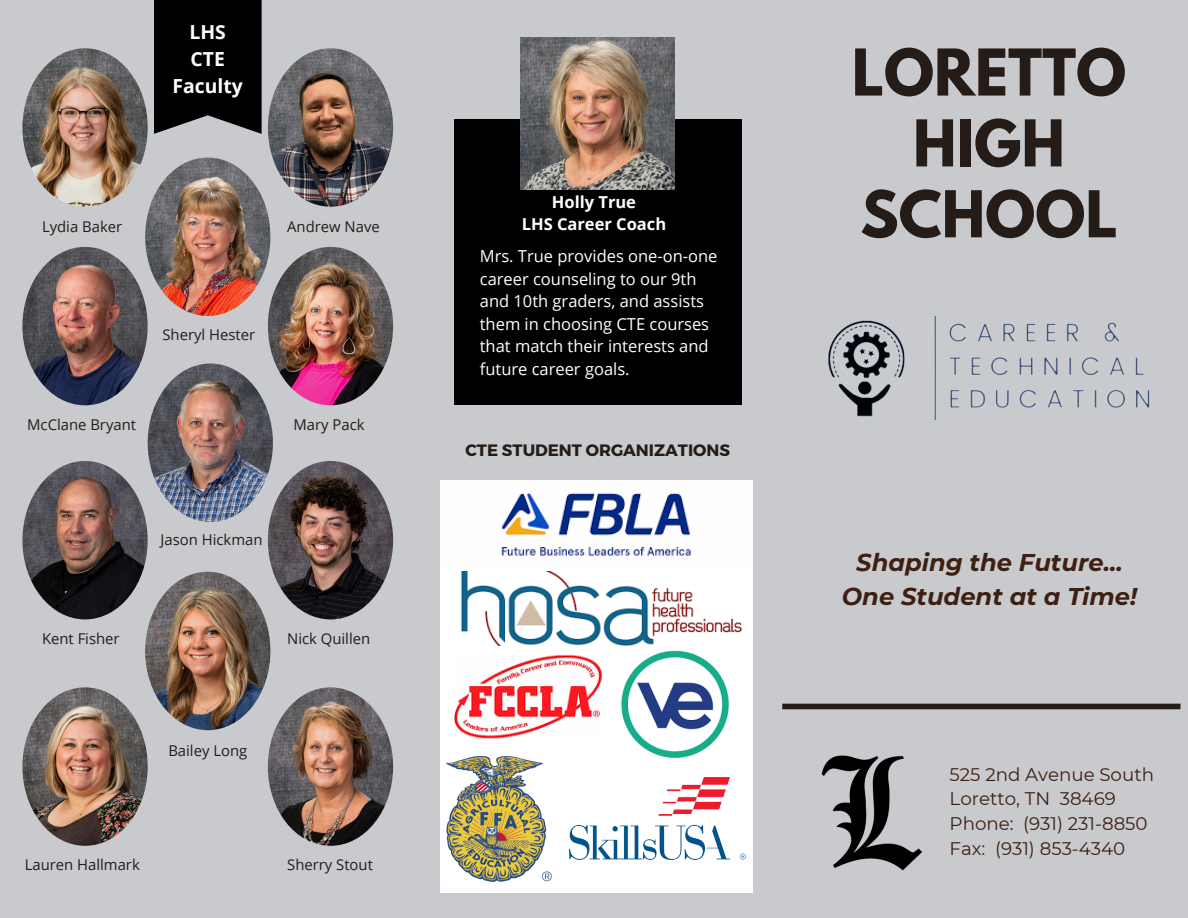
<style>
.page{position:relative;width:1188px;height:918px;background:#c8cace}
.page>*{position:absolute;margin:0;border:0;box-sizing:border-box;transform-origin:0 0}
.t1{font:700 57.15px/70.8px "League Spartan";color:#251c17;text-align:center}
.t2{font:italic 700 24.15px/33.8px "Montserrat";color:#3e1f11;text-align:center}
.t3{font:700 19.35px/27px "Open Sans";color:#fff;text-align:center}
.t4{font:18.15px/24.8px "Montserrat";color:#3e1f11}
.t5{font:16.5px/22.5px "Open Sans";color:#fff}
.t6{font:700 16.5px/22.5px "Open Sans";color:#fff;text-align:center}
.t7{font:700 16.5px "Montserrat";color:#251c17}
.t8{font:14.85px "Open Sans";color:#251c17}
</style>
<div class="page">
<div style="left:454px;top:119px;width:288px;height:286px;background:#000"></div>
<div style="left:782px;top:704px;width:399px;height:5px;background:#251c17"></div>
<img style="left:828px;top:316px;width:322px;height:104px">
<img style="left:821px;top:755px;width:101px;height:116px">
<img style="left:440px;top:481px;width:313px;height:171px">
<img style="left:22px;top:48px;width:126px;height:159px;border-radius:50%">
<img style="left:145px;top:158px;width:125px;height:158px;border-radius:50%">
<img style="left:148px;top:364px;width:125px;height:158px;border-radius:50%">
<img style="left:268px;top:687px;width:125px;height:159px;border-radius:50%">
<img style="left:22px;top:247px;width:126px;height:158px;border-radius:50%">
<img style="left:22px;top:461px;width:126px;height:158px;border-radius:50%">
<img style="left:145px;top:572px;width:125px;height:158px;border-radius:50%">
<img style="left:268px;top:461px;width:125px;height:158px;border-radius:50%">
<img style="left:22px;top:687px;width:126px;height:159px;border-radius:50%">
<img style="left:268px;top:247px;width:125px;height:158px;border-radius:50%">
<img style="left:268px;top:48px;width:125px;height:159px;border-radius:50%">
<img style="left:521px;top:37px;width:154px;height:152px">
<svg style="left:154px;top:0;width:108px;height:134px;background:#0d0e0e"></svg>
<div style="left:440px;top:753px;width:312px;height:140px;background:#fff"></div>
<img style="left:447px;top:756px;width:123px;height:125px">
<img style="left:617px;top:649px;width:135px;height:109px">
<img style="left:440px;top:647px;width:177px;height:106px">
<img style="left:570px;top:778px;width:175px;height:82px">
<p class="t8" style="left:42px;top:217px;width:82px">Lydia Baker</p>
<h1 class="t3" style="left:173px;top:18px;width:72px">LHS<br>CTE<br>Faculty</h1>
<p class="t8" style="left:287px;top:217px;width:94px">Andrew Nave</p>
<p class="t6" style="left:522px;top:190px;width:146px">Holly True<br>LHS Career Coach</p>
<p class="t1" style="left:852px;top:44px;width:276px">LORETTO<br>HIGH<br>SCHOOL</p>
<h5 class="t8" style="left:162px;top:325px;width:94px">Sheryl Hester</h5>
<p class="t5" style="left:480px;top:244px;width:239px">Mrs. True provides one-on-one career counseling to our 9th and 10th graders, and assists them in choosing CTE courses that match their interests and future career goals.</p>
<p class="t8" style="left:27px;top:414px;width:110px">McClane Bryant</p>
<p class="t8" style="left:294px;top:414px;width:73px">Mary Pack</p>
<p class="t7" style="left:466px;top:439px;width:266px">CTE STUDENT ORGANIZATIONS</p>
<p class="t8" style="left:161px;top:530px;width:103px">Jason Hickman</p>
<p class="t2" style="left:842px;top:545px;width:297px">Shaping the Future...<br>One Student at a Time!</p>
<h6 class="t8" style="left:42px;top:628px;width:79px">Kent Fisher</h6>
<p class="t8" style="left:287px;top:628px;width:84px">Nick Quillen</p>
<p class="t8" style="left:168px;top:740px;width:80px">Bailey Long</p>
<p class="t8" style="left:25px;top:854px;width:116px">Lauren Hallmark</p>
<p class="t8" style="left:287px;top:854px;width:87px">Sherry Stout</p>
<p class="t4" style="left:950px;top:762px;width:206px">525 2nd Avenue South<br>Loretto, TN 38469<br>Phone: (931) 231-8850<br>Fax: (931) 853-4340</p>
</div>
